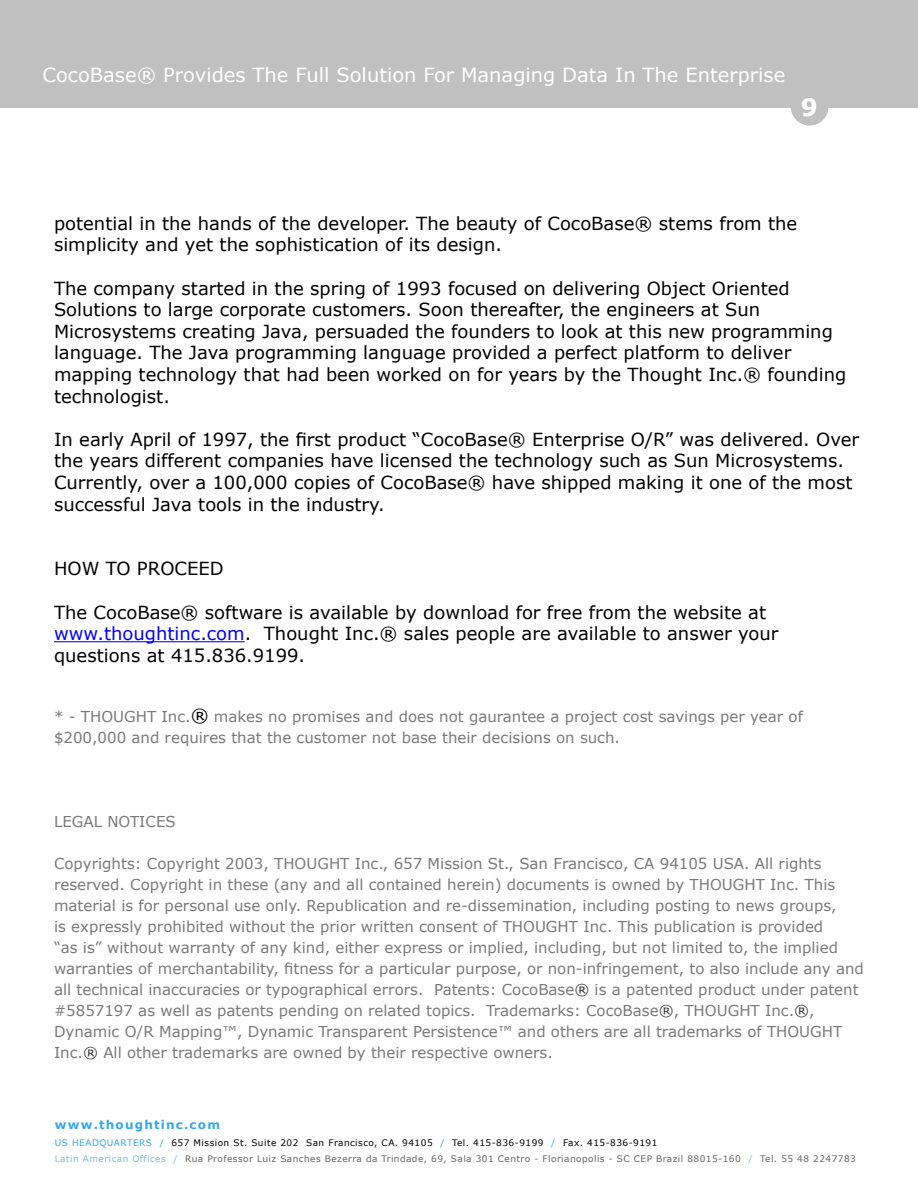
<style>
.page{position:relative;width:918px;height:1188px;background:#fff}
.page>*{position:absolute;margin:0;border:0;box-sizing:border-box;transform-origin:0 0}
.t1{font:700 24px "Verdana";color:#fff}
.t2{font:19.5px "Verdana";color:#fff}
.t3{font:18px/21.6px "Verdana";color:#000}
.t4{font:15px/21px "Verdana";color:#797979}
.t5{font:700 12px "Verdana";letter-spacing:.1em;color:#36a7e9}
.t6{font:9px/16.5px "Verdana";letter-spacing:.05em;color:#636363}
.s1{color:#00f}
.s2{font-size:18px;color:#000}
.s3{color:#393939}
.s4{color:#36a7e9}
.s5{color:#000}
.s6{color:#79bced}
</style>
<div class="page">
<div style="left:0;top:0;width:918px;height:108px;background:#c0c0c0"></div>
<div style="left:791px;top:88px;width:38px;height:38px;background:#c0c0c0;border-radius:50%"></div>
<hr style="left:54px;top:641px;width:191px;height:1px;background:#00f">
<h2 class="t2" style="left:42px;top:63px;width:744px">CocoBase® Provides The Full Solution For Managing Data In The Enterprise</h2>
<h1 class="t1" style="left:801px;top:92px;width:19px">9</h1>
<p class="t3" style="left:54px;top:212px;width:745px">potential in the hands of the developer. The beauty of CocoBase® stems from the simplicity and yet the sophistication of its design.</p>
<p class="t3" style="left:54px;top:277px;width:794px">The company started in the spring of 1993 focused on delivering Object Oriented Solutions to large corporate customers. Soon thereafter, the engineers at Sun Microsystems creating Java, persuaded the founders to look at this new programming language. The Java programming language provided a perfect platform to deliver mapping technology that had been worked on for years by the Thought Inc.® founding technologist.</p>
<p class="t3" style="left:54px;top:428px;width:807px">In early April of 1997, the first product “CocoBase® Enterprise O/R” was delivered. Over the years different companies have licensed the technology such as Sun Microsystems.<br>Currently, over a 100,000 copies of CocoBase® have shipped making it one of the most successful Java tools in the industry.</p>
<p class="t3" style="left:54px;top:557px;width:171px">HOW TO PROCEED</p>
<p class="t3" style="left:54px;top:601px;width:726px">The CocoBase® software is available by download for free from the website at <span class="s1">www.thoughtinc.com</span>. Thought Inc.® sales people are available to answer your questions at 415.836.9199.</p>
<p class="t4" style="left:54px;top:706px;width:751px">* - THOUGHT Inc.<span class="s2">®</span> makes no promises and does not gaurantee a project cost savings per year of $200,000 and requires that the customer not base their decisions on such.</p>
<p class="t4" style="left:54px;top:811px;width:123px">LEGAL NOTICES</p>
<p class="t4" style="left:54px;top:853px;width:811px">Copyrights: Copyright 2003, THOUGHT Inc., 657 Mission St., San Francisco, CA 94105 USA. All rights reserved. Copyright in these (any and all contained herein) documents is owned by THOUGHT Inc. This material is for personal use only. Republication and re-dissemination, including posting to news groups,<br>is expressly prohibited without the prior written consent of THOUGHT Inc. This publication is provided<br>“as is” without warranty of any kind, either express or implied, including, but not limited to, the implied warranties of merchantability, fitness for a particular purpose, or non-infringement, to also include any and all technical inaccuracies or typographical errors. Patents: CocoBase<span class="s3">®</span> is a patented product under patent #5857197 as well as patents pending on related topics. Trademarks: CocoBase<span class="s3">®</span>, THOUGHT Inc.<span class="s3">®</span>, Dynamic O/R Mapping™, Dynamic Transparent Persistence™ and others are all trademarks of THOUGHT Inc.<span class="s3">®</span> All other trademarks are owned by their respective owners.</p>
<p class="t5" style="left:55px;top:1117px;width:167px">www.thoughtinc.com</p>
<p class="t6" style="left:55px;top:1134px;width:803px"><span class="s4">US HEADQUARTERS /</span> <span class="s5">657 Mission St. Suite 202 San Francisco, CA. 94105</span> <span class="s4">/</span> <span class="s5">Tel. 415-836-9199</span> <span class="s4">/</span> <span class="s5">Fax. 415-836-9191<br></span><span class="s6">Latin American Offices /</span> Rua Professor Luiz Sanches Bezerra da Trindade, 69, Sala 301 Centro - Florianopolis - SC CEP Brazil 88015-160 <span class="s6">/</span> Tel. 55 48 2247783</p>
</div>
